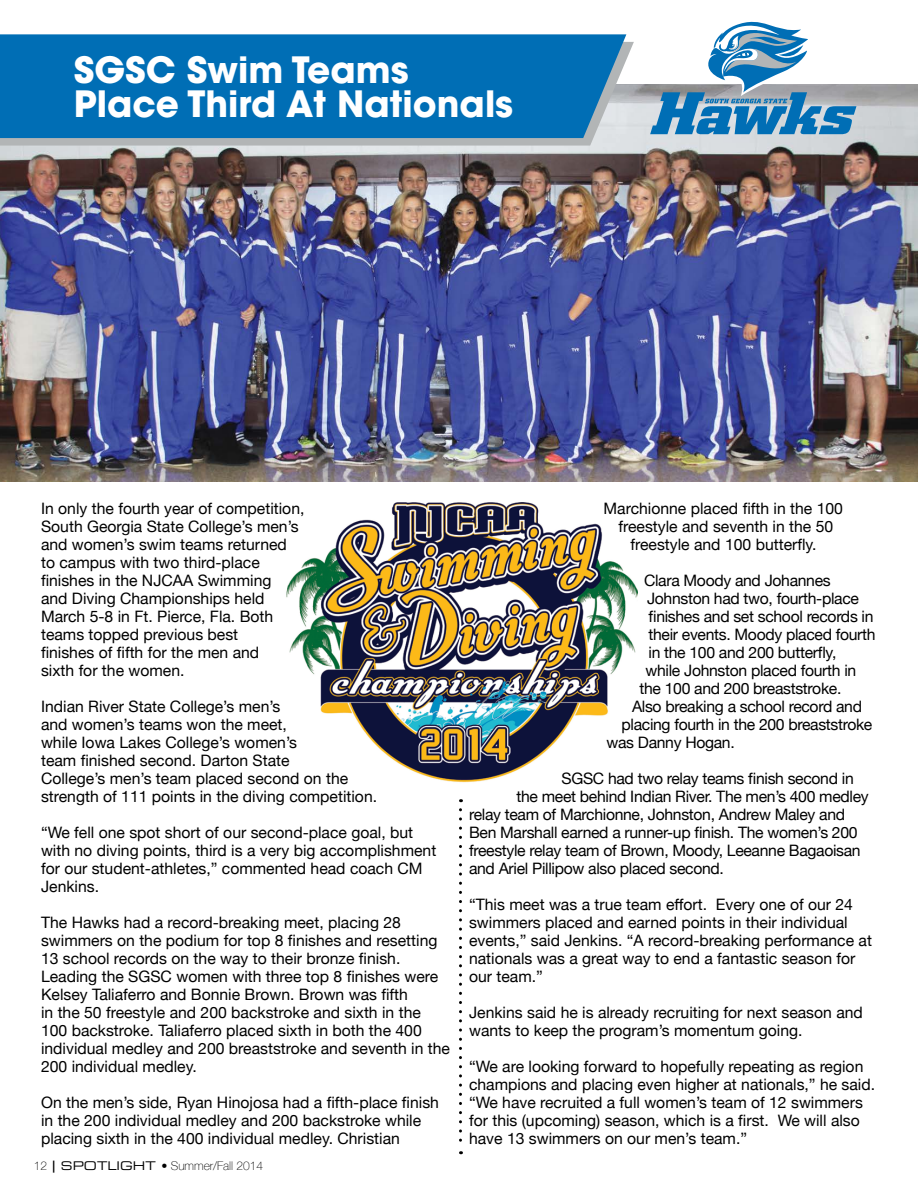
<style>
.page{position:relative;width:918px;height:1188px;background:#fff}
.page>*{position:absolute;margin:0;border:0;box-sizing:border-box;transform-origin:0 0}
.t1{font:700 36px/34.5px "ITC Avant Garde Std";color:#fff}
.t2{font:15.75px/18px "Helvetica Neue";color:#000}
.t3{font:15.75px "Helvetica Neue";letter-spacing:-.02em;color:#000}
.t4{font:100 12px "Helvetica Neue";color:#000}
.s1{font-weight:700}
.s2{font-family:"Eurostile Extended Two";font-weight:400}
</style>
<div class="page">
<img style="left:0;top:84px;width:918px;height:397px">
<svg style="left:0;top:42px;width:634px;height:104px;background:#babec0"></svg>
<img style="left:286px;top:502px;width:352px;height:281px">
<svg style="left:650px;top:21px;width:206px;height:113px"></svg>
<div style="left:0;top:34px;width:626px;height:104px;background:#006eb5"></div>
<svg style="left:459px;top:810px;width:3px;height:344px"></svg>
<h1 class="t1" style="left:74px;top:52px;width:441px">SGSC Swim Teams<br>Place Third At Nationals</h1>
<p class="t2" style="left:41px;top:500px;width:265px">In only the fourth year of competition,<br>South Georgia State College’s men’s and women’s swim teams returned to campus with two third-place finishes in the NJCAA Swimming<br>and Diving Championships held<br>March 5-8 in Ft. Pierce, Fla. Both teams topped previous best<br>finishes of fifth for the men and<br>sixth for the women.</p>
<p class="t2" style="left:41px;top:698px;width:338px">Indian River State College’s men’s<br>and women’s teams won the meet,<br>while Iowa Lakes College’s women’s<br>team finished second. Darton State<br>College’s men’s team placed second on the strength of 111 points in the diving competition.</p>
<p class="t2" style="left:41px;top:824px;width:397px">“We fell one spot short of our second-place goal, but with no diving points, third is a very big accomplishment for our student-athletes,” commented head coach CM Jenkins.</p>
<p class="t2" style="left:41px;top:914px;width:411px">The Hawks had a record-breaking meet, placing 28 swimmers on the podium for top 8 finishes and resetting 13 school records on the way to their bronze finish.<br>Leading the SGSC women with three top 8 finishes were Kelsey Taliaferro and Bonnie Brown. Brown was fifth<br>in the 50 freestyle and 200 backstroke and sixth in the 100 backstroke. Taliaferro placed sixth in both the 400 individual medley and 200 breaststroke and seventh in the 200 individual medley.</p>
<p class="t2" style="left:41px;top:1095px;width:399px">On the men’s side, Ryan Hinojosa had a fifth-place finish in the 200 individual medley and 200 backstroke while placing sixth in the 400 individual medley. Christian</p>
<p class="t4" style="left:34px;top:1157px;width:231px">12 <span class="s1">|</span> <span class="s2">SPOTLIGHT</span> • Summer/Fall 2014</p>
<p class="t2" style="left:604px;top:501px;width:241px;text-align:center">Marchionne placed fifth in the 100 freestyle and seventh in the 50 freestyle and 100 butterfly.</p>
<p class="t3" style="left:644px;top:569px;width:188px">Clara Moody and Johannes</p>
<p class="t3" style="left:647px;top:587px;width:213px">Johnston had two, fourth-place</p>
<p class="t3" style="left:649px;top:605px;width:227px">finishes and set school records in</p>
<p class="t3" style="left:649px;top:623px;width:229px">their events. Moody placed fourth</p>
<p class="t3" style="left:649px;top:641px;width:189px">in the 100 and 200 butterfly,</p>
<p class="t3" style="left:646px;top:659px;width:212px">while Johnston placed fourth in</p>
<p class="t3" style="left:640px;top:677px;width:203px">the 100 and 200 breaststroke.</p>
<p class="t3" style="left:632px;top:695px;width:232px">Also breaking a school record and</p>
<p class="t3" style="left:622px;top:713px;width:252px">placing fourth in the 200 breaststroke</p>
<p class="t3" style="left:607px;top:731px;width:130px">was Danny Hogan.</p>
<p class="t3" style="left:562px;top:767px;width:294px">SGSC had two relay teams finish second in</p>
<p class="t3" style="left:517px;top:785px;width:354px">the meet behind Indian River. The men’s 400 medley</p>
<p class="t3" style="left:469px;top:803px;width:378px">relay team of Marchionne, Johnston, Andrew Maley and</p>
<p class="t3" style="left:469px;top:821px;width:390px">Ben Marshall earned a runner-up finish. The women’s 200</p>
<p class="t3" style="left:469px;top:839px;width:393px">freestyle relay team of Brown, Moody, Leeanne Bagaoisan</p>
<p class="t3" style="left:469px;top:857px;width:256px">and Ariel Pillipow also placed second.</p>
<p class="t2" style="left:469px;top:897px;width:404px">“This meet was a true team effort. Every one of our 24 swimmers placed and earned points in their individual events,” said Jenkins. “A record-breaking performance at nationals was a great way to end a fantastic season for our team.”</p>
<p class="t2" style="left:469px;top:1005px;width:395px">Jenkins said he is already recruiting for next season and wants to keep the program’s momentum going.</p>
<p class="t2" style="left:469px;top:1059px;width:408px">“We are looking forward to hopefully repeating as region champions and placing even higher at nationals,” he said. “We have recruited a full women’s team of 12 swimmers for this (upcoming) season, which is a first. We will also have 13 swimmers on our men’s team.”</p>
</div>
